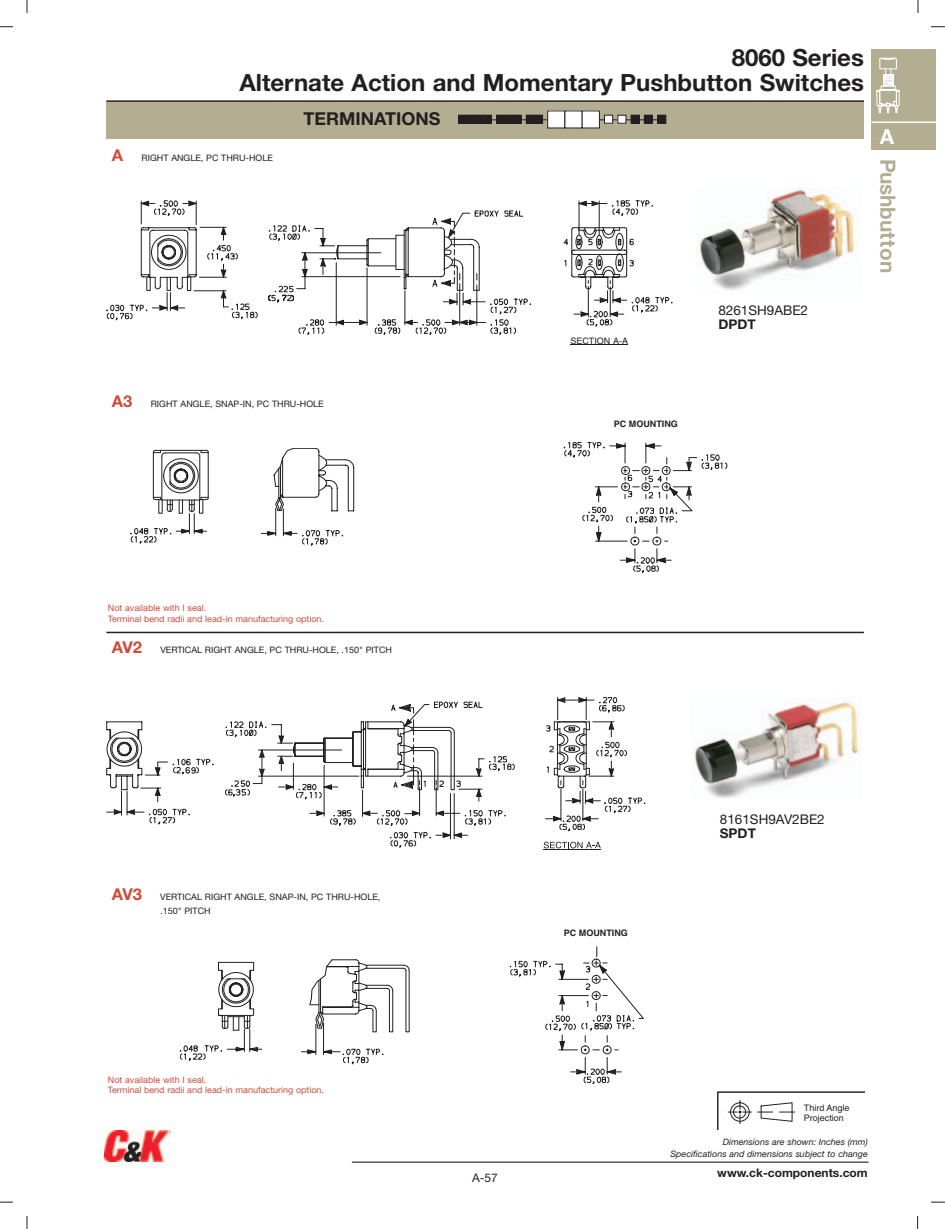
<style>
.page{position:relative;width:945px;height:1229px;background:#fff}
.page>*{position:absolute;margin:0;border:0;box-sizing:border-box;transform-origin:0 0}
.t1{font:700 23.7px/25.2px "Helvetica Neue";color:#231f20;text-align:right}
.t2{font:700 21px "Helvetica Neue";color:#b3ad92}
.t3{font:700 20.7px "Helvetica Neue";color:#fff}
.t4{font:700 17.85px "Helvetica Neue";color:#231f20}
.t5{font:13.35px "Helvetica Neue";color:#231f20}
.t6{font:700 13.35px "Helvetica Neue";color:#231f20}
.t7{font:700 11.85px "Helvetica Neue";color:#231f20}
.t8{font:11.85px "Helvetica Neue";color:#231f20}
.t9{font:8.85px/14.1px "Helvetica Neue";color:#231f20}
.t10{font:8.85px/10.4px "Helvetica Neue";color:#cd4b3b}
.t11{font:italic 8.85px/11.9px "Helvetica Neue";color:#231f20;text-align:right}
.t12{font:8.85px/10.6px "Helvetica";color:#231f20}
.t13{font:700 8.85px "Helvetica";color:#231f20}
.s1{font-weight:700;font-size:16.35px;color:#cd4b3b}
</style>
<div class="page">
<hr style="left:352px;top:1161px;width:517px;height:1px;background:#57585a">
<svg style="left:0;top:0;width:28px;height:27px"></svg>
<svg style="left:0;top:1201px;width:28px;height:27px"></svg>
<svg style="left:917px;top:1201px;width:28px;height:27px"></svg>
<svg style="left:918px;top:0;width:27px;height:27px"></svg>
<div style="left:14px;top:13px;width:26px;height:27px;background:#fff"></div>
<div style="left:904px;top:13px;width:28px;height:27px;background:#fff"></div>
<div style="left:14px;top:1188px;width:26px;height:27px;background:#fff"></div>
<div style="left:904px;top:1188px;width:28px;height:27px;background:#fff"></div>
<div style="left:872px;top:49px;width:64px;height:101px;background:#b3ad92"></div>
<hr style="left:872px;top:121px;width:64px;height:2px;background:#fff">
<svg style="left:876px;top:57px;width:24px;height:56px"></svg>
<img style="left:104px;top:1130px;width:67px;height:32px">
<svg style="left:717px;top:1091px;width:147px;height:38px"></svg>
<div style="left:107px;top:101px;width:757px;height:37px;background:#b3ad92"></div>
<div style="left:459px;top:115px;width:8px;height:8px;background:#231f20"></div>
<div style="left:458px;top:115px;width:9px;height:9px;border:1px solid #231f20"></div>
<div style="left:467px;top:115px;width:8px;height:8px;background:#231f20"></div>
<div style="left:467px;top:115px;width:8px;height:9px;border:1px solid #231f20"></div>
<div style="left:475px;top:115px;width:8px;height:8px;background:#231f20"></div>
<div style="left:475px;top:115px;width:9px;height:9px;border:1px solid #231f20"></div>
<div style="left:483px;top:115px;width:9px;height:8px;background:#231f20"></div>
<div style="left:483px;top:115px;width:9px;height:9px;border:1px solid #231f20"></div>
<div style="left:497px;top:115px;width:8px;height:8px;background:#231f20"></div>
<div style="left:496px;top:115px;width:9px;height:9px;border:1px solid #231f20"></div>
<div style="left:505px;top:115px;width:8px;height:8px;background:#231f20"></div>
<div style="left:504px;top:115px;width:9px;height:9px;border:1px solid #231f20"></div>
<div style="left:513px;top:115px;width:8px;height:8px;background:#231f20"></div>
<div style="left:513px;top:115px;width:8px;height:9px;border:1px solid #231f20"></div>
<div style="left:526px;top:115px;width:8px;height:8px;background:#231f20"></div>
<div style="left:526px;top:115px;width:9px;height:9px;border:1px solid #231f20"></div>
<div style="left:534px;top:115px;width:9px;height:8px;background:#231f20"></div>
<div style="left:534px;top:115px;width:9px;height:9px;border:1px solid #231f20"></div>
<div style="left:548px;top:111px;width:17px;height:17px;background:#fff"></div>
<div style="left:547px;top:111px;width:18px;height:17px;border:1px solid #231f20"></div>
<div style="left:565px;top:111px;width:17px;height:17px;background:#fff"></div>
<div style="left:582px;top:111px;width:17px;height:17px;background:#fff"></div>
<div style="left:605px;top:115px;width:8px;height:8px;background:#fff"></div>
<div style="left:604px;top:115px;width:9px;height:9px;border:1px solid #231f20"></div>
<div style="left:618px;top:115px;width:8px;height:8px;background:#fff"></div>
<div style="left:617px;top:115px;width:9px;height:9px;border:1px solid #231f20"></div>
<div style="left:631px;top:115px;width:8px;height:8px;background:#231f20"></div>
<div style="left:631px;top:115px;width:9px;height:9px;border:1px solid #231f20"></div>
<div style="left:644px;top:115px;width:9px;height:8px;background:#231f20"></div>
<div style="left:644px;top:115px;width:9px;height:9px;border:1px solid #231f20"></div>
<div style="left:658px;top:115px;width:8px;height:8px;background:#231f20"></div>
<div style="left:657px;top:115px;width:9px;height:9px;border:1px solid #231f20"></div>
<svg style="left:130px;top:448px;width:224px;height:97px"></svg>
<svg style="left:564px;top:441px;width:163px;height:131px"></svg>
<svg style="left:107px;top:200px;width:151px;height:121px"></svg>
<svg style="left:207px;top:200px;width:51px;height:117px"></svg>
<hr style="left:570px;top:344px;width:58px;height:1px;background:#231f20">
<svg style="left:268px;top:200px;width:404px;height:135px"></svg>
<svg style="left:545px;top:697px;width:100px;height:135px"></svg>
<svg style="left:544px;top:841px;width:57px;height:7px"></svg>
<hr style="left:543px;top:849px;width:58px;height:1px;background:#231f20">
<svg style="left:106px;top:701px;width:409px;height:147px"></svg>
<svg style="left:180px;top:959px;width:230px;height:105px"></svg>
<svg style="left:510px;top:946px;width:134px;height:138px"></svg>
<img style="left:694px;top:702px;width:165px;height:96px">
<img style="left:699px;top:189px;width:156px;height:102px">
<hr style="left:106px;top:631px;width:758px;height:2px;background:#231f20">
<hr style="left:107px;top:100px;width:757px;height:2px;background:#231f20">
<h1 class="t1" style="left:239px;top:47px;width:626px">8060 Series<br>Alternate Action and Momentary Pushbutton Switches</h1>
<h3 class="t4" style="left:304px;top:113px;width:138px">TERMINATIONS</h3>
<p class="t9" style="left:112px;top:151px;width:163px"><span class="s1">A</span> RIGHT ANGLE, PC THRU-HOLE</p>
<p class="t12" style="left:570px;top:336px;width:59px">SECTION A-A</p>
<h3 class="t5" style="left:718px;top:306px;width:91px">8261SH9ABE2</h3>
<h3 class="t6" style="left:718px;top:320px;width:39px">DPDT</h3>
<h3 class="t3" style="left:880px;top:123px;width:16px">A</h3>
<h2 class="t2" style="left:901px;top:158px;width:116px;rotate:90deg">Pushbutton</h2>
<p class="t9" style="left:112px;top:398px;width:213px"><span class="s1">A3</span> RIGHT ANGLE, SNAP-IN, PC THRU-HOLE</p>
<p class="t13" style="left:614px;top:416px;width:66px">PC MOUNTING</p>
<p class="t10" style="left:108px;top:604px;width:218px">Not available with I seal.<br>Terminal bend radii and lead-in manufacturing option.</p>
<p class="t9" style="left:112px;top:644px;width:282px"><span class="s1">AV2</span> VERTICAL RIGHT ANGLE, PC THRU-HOLE, .150" PITCH</p>
<p class="t9" style="left:160px;top:890px;width:222px;text-indent:-48px"><span class="s1">AV3</span> VERTICAL RIGHT ANGLE, SNAP-IN, PC THRU-HOLE, .150" PITCH</p>
<p class="t10" style="left:108px;top:1075px;width:218px">Not available with I seal.<br>Terminal bend radii and lead-in manufacturing option.</p>
<p class="t13" style="left:564px;top:924px;width:66px">PC MOUNTING</p>
<h3 class="t5" style="left:720px;top:814px;width:106px">8161SH9AV2BE2</h3>
<h3 class="t6" style="left:720px;top:828px;width:38px">SPDT</h3>
<h3 class="t8" style="left:472px;top:1173px;width:27px">A-57</h3>
<p class="t12" style="left:804px;top:1103px;width:47px">Third Angle<br>Projection</p>
<p class="t11" style="left:670px;top:1136px;width:199px">Dimensions are shown: Inches (mm)<br>Specifications and dimensions subject to change</p>
<h3 class="t7" style="left:717px;top:1168px;width:152px">www.ck-components.com</h3>
</div>
